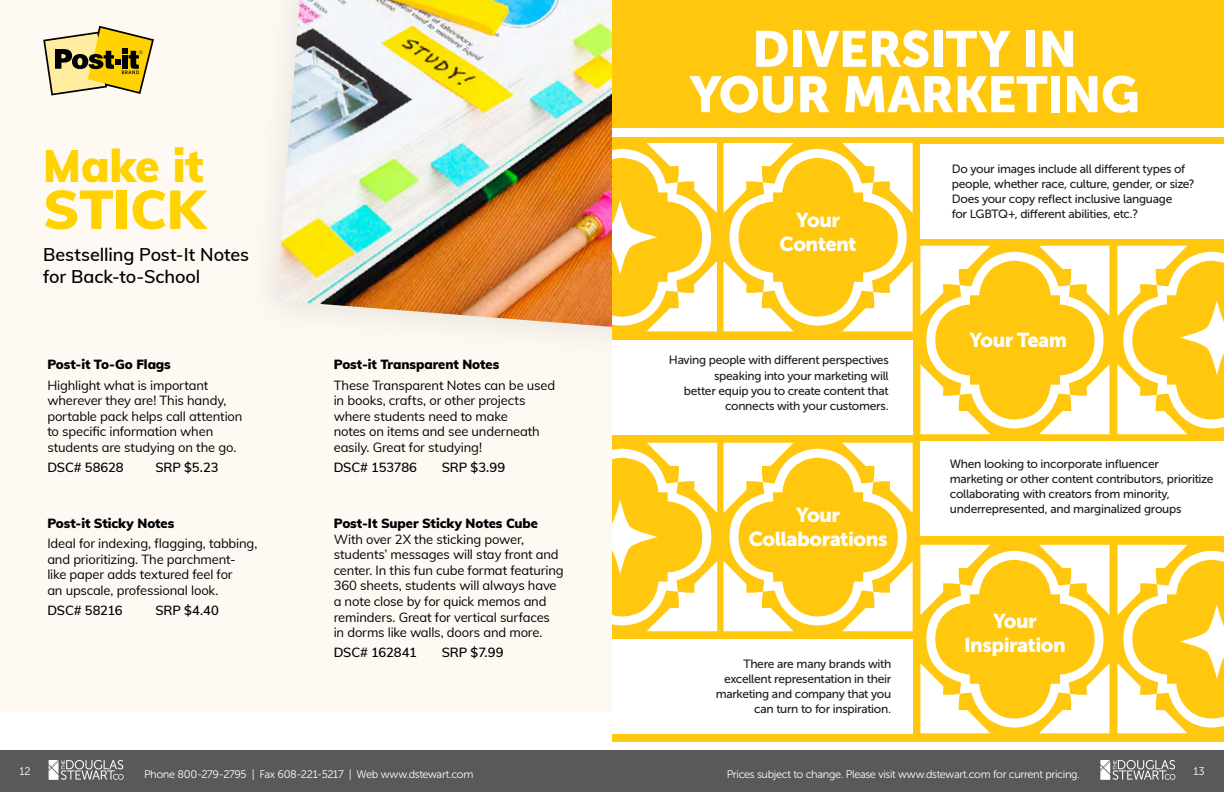
<style>
.page{position:relative;width:1224px;height:792px;background:#fff}
.page>*{position:absolute;margin:0;border:0;box-sizing:border-box;transform-origin:0 0}
.t1{font:900 54px "Muli";letter-spacing:-.005em;color:#ffd200}
.t2{font:50.5px/45.4px "Museo Sans 900";letter-spacing:-.015em;color:#fff;text-align:center}
.t3{font:900 44.5px "Muli";letter-spacing:-.005em;color:#ffd200}
.t4{font:20px/24px "Museo Sans 900";letter-spacing:-.025em;color:#fff;text-align:center}
.t5{font:600 18px/21.6px "Muli";letter-spacing:-.005em;color:#000101}
.t6{font:13px/15.6px "Muli";letter-spacing:-.01em;color:#000101}
.t7{font:900 13px "Muli";letter-spacing:-.005em;color:#000101}
.t8{font:600 13px "Muli";letter-spacing:-.01em;color:#000101}
.t9{font:12px/15.1px "Museo Sans 500";letter-spacing:-.025em;color:#1e1e1e}
.t10{font:11px "Museo Sans 300";letter-spacing:-.035em;color:#fff}
</style>
<div class="page">
<div style="left:0;top:0;width:612px;height:712px;background:#fef9f3"></div>
<img style="left:276px;top:0;width:336px;height:329px">
<svg style="left:43px;top:26px;width:111px;height:70px"></svg>
<div style="left:612px;top:0;width:612px;height:750px;background:#ffc70e"></div>
<div style="left:612px;top:742px;width:612px;height:8px;background:#fff"></div>
<div style="left:612px;top:129px;width:612px;height:8px;background:#fff"></div>
<svg style="left:724px;top:143px;width:189px;height:188px"></svg>
<svg style="left:612px;top:143px;width:105px;height:188px"></svg>
<svg style="left:612px;top:443px;width:105px;height:188px"></svg>
<svg style="left:724px;top:443px;width:189px;height:188px"></svg>
<div style="left:920px;top:144px;width:304px;height:94px;background:#fff"></div>
<div style="left:612px;top:340px;width:301px;height:94px;background:#fff"></div>
<div style="left:612px;top:639px;width:301px;height:94px;background:#fff"></div>
<div style="left:920px;top:442px;width:304px;height:94px;background:#fff"></div>
<svg style="left:920px;top:246px;width:190px;height:188px"></svg>
<svg style="left:920px;top:545px;width:190px;height:188px"></svg>
<svg style="left:1117px;top:246px;width:107px;height:188px"></svg>
<svg style="left:1117px;top:545px;width:107px;height:188px"></svg>
<div style="left:0;top:750px;width:612px;height:42px;background:#58595b"></div>
<div style="left:612px;top:750px;width:612px;height:42px;background:#58595b"></div>
<svg style="left:49px;top:760px;width:75px;height:20px"></svg>
<svg style="left:1100px;top:760px;width:75px;height:20px"></svg>
<h3 class="t3" style="left:43px;top:133px;width:162px">Make it</h3>
<h1 class="t1" style="left:43px;top:170px;width:163px">STICK</h1>
<h3 class="t5" style="left:43px;top:243px;width:207px">Bestselling Post-It Notes for Back-to-School</h3>
<p class="t7" style="left:47px;top:355px;width:125px">Post-it To-Go Flags</p>
<p class="t6" style="left:47px;top:376px;width:197px">Highlight what is important wherever they are! This handy, portable pack helps call attention to specific information when students are studying on the go.</p>
<p class="t8" style="left:47px;top:458px;width:78px">DSC# 58628</p>
<p class="t8" style="left:155px;top:458px;width:65px">SRP $5.23</p>
<p class="t7" style="left:47px;top:514px;width:129px">Post-it Sticky Notes</p>
<p class="t6" style="left:47px;top:535px;width:212px">Ideal for indexing, flagging, tabbing, and prioritizing. The parchment&shy;like paper adds textured feel for<br>an upscale, professional look.</p>
<p class="t8" style="left:47px;top:601px;width:77px">DSC# 58216</p>
<p class="t8" style="left:155px;top:601px;width:65px">SRP $4.40</p>
<p class="t7" style="left:334px;top:355px;width:167px">Post-it Transparent Notes</p>
<p class="t6" style="left:334px;top:376px;width:223px">These Transparent Notes can be used in books, crafts, or other projects where students need to make<br>notes on items and see underneath easily. Great for studying!</p>
<p class="t8" style="left:334px;top:458px;width:85px">DSC# 153786</p>
<p class="t8" style="left:442px;top:458px;width:65px">SRP $3.99</p>
<p class="t7" style="left:334px;top:514px;width:206px">Post-It Super Sticky Notes Cube</p>
<p class="t6" style="left:334px;top:531px;width:231px">With over 2X the sticking power, students’ messages will stay front and center. In this fun cube format featuring 360 sheets, students will always have a note close by for quick memos and reminders. Great for vertical surfaces in dorms like walls, doors and more.</p>
<p class="t8" style="left:334px;top:643px;width:85px">DSC# 162841</p>
<p class="t8" style="left:442px;top:643px;width:63px">SRP $7.99</p>
<h2 class="t2" style="left:689px;top:26px;width:452px">DIVERSITY IN<br>YOUR MARKETING</h2>
<h3 class="t4" style="left:780px;top:208px;width:78px">Your<br>Content</h3>
<p class="t9" style="left:669px;top:353px;width:221px;text-align:right">Having people with different perspectives speaking into your marketing will<br>better equip you to create content that connects with your customers.</p>
<h3 class="t4" style="left:749px;top:503px;width:140px">Your<br>Collaborations</h3>
<p class="t9" style="left:716px;top:656px;width:177px;text-align:right">There are many brands with excellent representation in their marketing and company that you can turn to for inspiration.</p>
<p class="t9" style="left:952px;top:161px;width:245px">Do your images include all different types of people, whether race, culture, gender, or size?<br>Does your copy reflect inclusive language<br>for LGBTQ+, different abilities, etc.?</p>
<h3 class="t4" style="left:970px;top:327px;width:99px">Your Team</h3>
<p class="t9" style="left:950px;top:456px;width:265px">When looking to incorporate influencer marketing or other content contributors, prioritize collaborating with creators from minority, underrepresented, and marginalized groups</p>
<h3 class="t4" style="left:964px;top:609px;width:103px">Your<br>Inspiration</h3>
<p class="t10" style="left:19px;top:765px;width:13px">12</p>
<p class="t10" style="left:1193px;top:765px;width:13px">13</p>
<p class="t10" style="left:144px;top:768px;width:331px">Phone 800-279-2795 | Fax 608-221-5217 | Web www.dstewart.com</p>
<p class="t10" style="left:727px;top:768px;width:355px">Prices subject to change. Please visit www.dstewart.com for current pricing.</p>
</div>
